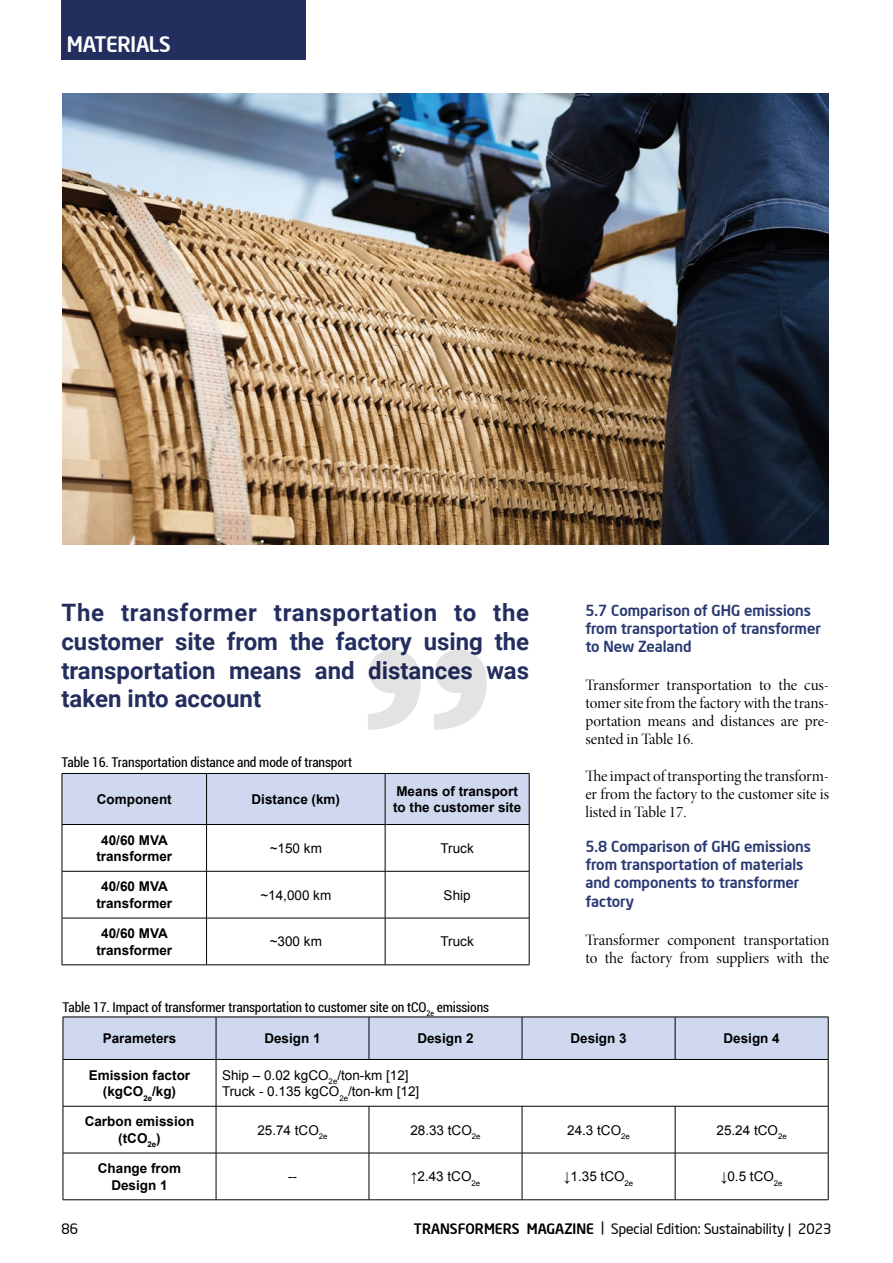
<style>
.page{position:relative;width:893px;height:1263px;background:#fff}
.page>*{position:absolute;margin:0;border:0;box-sizing:border-box;transform-origin:0 0}
.t1{font:700 24px/28.8px "Roboto";color:#232e5f;text-align:justify}
.t2{font:500 21px "Neo Sans Intel";letter-spacing:-.015em;color:#fff}
.t3{font:15.9px/18.1px "Minion Pro Disp";letter-spacing:-.005em;color:#000;text-align:justify}
.t4{font:500 15px/18.1px "Neo Sans Intel";color:#283872}
.t5{font:14.25px "Neo Sans Intel";color:#000}
.t6{font:700 13.5px/16.5px "Arial";color:#000;text-align:center}
.t7{font:13.5px/16.5px "Arial";color:#000}
.t8{font:condensed 13.5px "Roboto";letter-spacing:-.01em;color:#000}
.s1{font-weight:500}
</style>
<div class="page">
<img style="left:63px;top:94px;width:765px;height:450px">
<div style="left:64px;top:1018px;width:764px;height:41px;background:#cfd8ee"></div>
<svg style="left:64px;top:1060px;width:764px;height:139px"></svg>
<hr style="left:216px;top:1017px;width:1px;height:42px;background:#000">
<hr style="left:369px;top:1017px;width:1px;height:42px;background:#000">
<hr style="left:522px;top:1017px;width:1px;height:42px;background:#000">
<hr style="left:675px;top:1017px;width:1px;height:42px;background:#000">
<hr style="left:828px;top:1017px;width:1px;height:42px;background:#000">
<hr style="left:216px;top:1060px;width:1px;height:46px;background:#000">
<hr style="left:828px;top:1060px;width:1px;height:46px;background:#000">
<hr style="left:216px;top:1106px;width:1px;height:47px;background:#000">
<hr style="left:369px;top:1106px;width:1px;height:47px;background:#000">
<hr style="left:522px;top:1106px;width:1px;height:47px;background:#000">
<hr style="left:675px;top:1106px;width:1px;height:47px;background:#000">
<hr style="left:828px;top:1106px;width:1px;height:47px;background:#000">
<hr style="left:216px;top:1153px;width:1px;height:46px;background:#000">
<hr style="left:369px;top:1153px;width:1px;height:46px;background:#000">
<hr style="left:522px;top:1153px;width:1px;height:46px;background:#000">
<hr style="left:675px;top:1153px;width:1px;height:46px;background:#000">
<hr style="left:828px;top:1153px;width:1px;height:46px;background:#000">
<hr style="left:63px;top:1017px;width:153px;height:1px;background:#000">
<hr style="left:216px;top:1017px;width:153px;height:1px;background:#000">
<hr style="left:369px;top:1017px;width:153px;height:1px;background:#000">
<hr style="left:522px;top:1017px;width:153px;height:1px;background:#000">
<hr style="left:675px;top:1017px;width:153px;height:1px;background:#000">
<hr style="left:63px;top:1059px;width:153px;height:1px;background:#000">
<hr style="left:216px;top:1059px;width:153px;height:1px;background:#000">
<hr style="left:369px;top:1059px;width:153px;height:1px;background:#000">
<hr style="left:522px;top:1059px;width:153px;height:1px;background:#000">
<hr style="left:675px;top:1059px;width:153px;height:1px;background:#000">
<hr style="left:63px;top:1106px;width:153px;height:1px;background:#000">
<hr style="left:216px;top:1106px;width:153px;height:1px;background:#000">
<hr style="left:369px;top:1106px;width:153px;height:1px;background:#000">
<hr style="left:522px;top:1106px;width:153px;height:1px;background:#000">
<hr style="left:675px;top:1106px;width:153px;height:1px;background:#000">
<hr style="left:63px;top:1153px;width:153px;height:1px;background:#000">
<hr style="left:216px;top:1153px;width:153px;height:1px;background:#000">
<hr style="left:369px;top:1153px;width:153px;height:1px;background:#000">
<hr style="left:522px;top:1153px;width:153px;height:1px;background:#000">
<hr style="left:675px;top:1153px;width:153px;height:1px;background:#000">
<hr style="left:63px;top:1199px;width:153px;height:1px;background:#000">
<hr style="left:216px;top:1199px;width:153px;height:1px;background:#000">
<hr style="left:369px;top:1199px;width:153px;height:1px;background:#000">
<hr style="left:522px;top:1199px;width:153px;height:1px;background:#000">
<hr style="left:675px;top:1199px;width:153px;height:1px;background:#000">
<hr style="left:63px;top:1017px;width:1px;height:42px;background:#000">
<hr style="left:63px;top:1060px;width:1px;height:46px;background:#000">
<hr style="left:63px;top:1106px;width:1px;height:47px;background:#000">
<hr style="left:63px;top:1153px;width:1px;height:46px;background:#000">
<div style="left:63px;top:774px;width:466px;height:50px;background:#cfd8ee"></div>
<svg style="left:63px;top:825px;width:466px;height:139px"></svg>
<hr style="left:206px;top:774px;width:1px;height:50px;background:#000">
<hr style="left:385px;top:774px;width:1px;height:50px;background:#000">
<hr style="left:529px;top:774px;width:1px;height:50px;background:#000">
<hr style="left:206px;top:825px;width:1px;height:46px;background:#000">
<hr style="left:385px;top:825px;width:1px;height:46px;background:#000">
<hr style="left:529px;top:825px;width:1px;height:46px;background:#000">
<hr style="left:206px;top:871px;width:1px;height:47px;background:#000">
<hr style="left:385px;top:871px;width:1px;height:47px;background:#000">
<hr style="left:529px;top:871px;width:1px;height:47px;background:#000">
<hr style="left:206px;top:918px;width:1px;height:47px;background:#000">
<hr style="left:385px;top:918px;width:1px;height:47px;background:#000">
<hr style="left:529px;top:918px;width:1px;height:47px;background:#000">
<hr style="left:62px;top:773px;width:145px;height:1px;background:#000">
<hr style="left:207px;top:773px;width:178px;height:1px;background:#000">
<hr style="left:385px;top:773px;width:144px;height:1px;background:#000">
<hr style="left:62px;top:824px;width:145px;height:1px;background:#000">
<hr style="left:207px;top:824px;width:178px;height:1px;background:#000">
<hr style="left:385px;top:824px;width:144px;height:1px;background:#000">
<hr style="left:62px;top:871px;width:145px;height:1px;background:#000">
<hr style="left:207px;top:871px;width:178px;height:1px;background:#000">
<hr style="left:385px;top:871px;width:144px;height:1px;background:#000">
<hr style="left:62px;top:918px;width:145px;height:1px;background:#000">
<hr style="left:207px;top:918px;width:178px;height:1px;background:#000">
<hr style="left:385px;top:918px;width:144px;height:1px;background:#000">
<hr style="left:62px;top:964px;width:145px;height:1px;background:#000">
<hr style="left:207px;top:964px;width:178px;height:1px;background:#000">
<hr style="left:385px;top:964px;width:144px;height:1px;background:#000">
<hr style="left:62px;top:774px;width:1px;height:50px;background:#000">
<hr style="left:62px;top:825px;width:1px;height:46px;background:#000">
<hr style="left:62px;top:871px;width:1px;height:47px;background:#000">
<hr style="left:62px;top:918px;width:1px;height:47px;background:#000">
<svg style="left:368px;top:650px;width:119px;height:80px"></svg>
<div style="left:62px;top:0;width:244px;height:60px;background:#232e5f"></div>
<h2 class="t2" style="left:67px;top:31px;width:106px">MATERIALS</h2>
<h1 class="t1" style="left:61px;top:597px;width:469px">The transformer transportation to the customer site from the factory using the transportation means and distances was taken into account</h1>
<p class="t8" style="left:61px;top:753px;width:292px">Table 16. Transportation distance and mode of transport</p>
<p class="t6" style="left:97px;top:791px;width:76px">Component</p>
<p class="t6" style="left:252px;top:791px;width:90px">Distance (km)</p>
<p class="t6" style="left:393px;top:783px;width:130px;text-align:left">Means of transport to the customer site</p>
<p class="t6" style="left:96px;top:832px;width:77px">40/60 MVA transformer</p>
<p class="t7" style="left:270px;top:840px;width:54px">~150 km</p>
<p class="t7" style="left:441px;top:840px;width:35px">Truck</p>
<p class="t6" style="left:96px;top:879px;width:77px">40/60 MVA transformer</p>
<p class="t7" style="left:260px;top:887px;width:72px">~14,000 km</p>
<p class="t7" style="left:444px;top:887px;width:29px">Ship</p>
<p class="t6" style="left:96px;top:925px;width:77px">40/60 MVA transformer</p>
<p class="t7" style="left:270px;top:933px;width:54px">~300 km</p>
<p class="t7" style="left:441px;top:933px;width:35px">Truck</p>
<p class="t4" style="left:585px;top:600px;width:237px">5.7 Comparison of GHG emissions from transportation of transformer to New Zealand</p>
<p class="t3" style="left:585px;top:676px;width:245px">Transformer transportation to the cus&shy;tomer site from the factory with the trans&shy;portation means and distances are pre&shy;sented in Table 16.</p>
<p class="t3" style="left:585px;top:767px;width:245px">The impact of transporting the transform&shy;er from the factory to the customer site is listed in Table 17.</p>
<p class="t4" style="left:585px;top:837px;width:227px">5.8 Comparison of GHG emissions from transportation of materials and components to transformer factory</p>
<p class="t3" style="left:585px;top:931px;width:245px">Transformer component transportation to the factory from suppliers with the</p>
<p class="t8" style="left:62px;top:998px;width:428px">Table 17. Impact of transformer transportation to customer site on tCO<sub>2e</sub> emissions</p>
<p class="t6" style="left:103px;top:1030px;width:75px">Parameters</p>
<p class="t6" style="left:264px;top:1030px;width:58px">Design 1</p>
<p class="t6" style="left:417px;top:1030px;width:58px">Design 2</p>
<p class="t6" style="left:570px;top:1030px;width:58px">Design 3</p>
<p class="t6" style="left:723px;top:1030px;width:58px">Design 4</p>
<p class="t6" style="left:89px;top:1067px;width:103px">Emission factor (kgCO<sub>2e</sub>/kg)</p>
<p class="t7" style="left:222px;top:1067px;width:199px">Ship – 0.02 kgCO<sub>2e</sub>/ton-km [12]<br>Truck - 0.135 kgCO<sub>2e</sub>/ton-km [12]</p>
<p class="t6" style="left:85px;top:1114px;width:111px">Carbon emission (tCO<sub>2e</sub>)</p>
<p class="t7" style="left:257px;top:1122px;width:72px">25.74 tCO<sub>2e</sub></p>
<p class="t7" style="left:410px;top:1122px;width:72px">28.33 tCO<sub>2e</sub></p>
<p class="t7" style="left:567px;top:1122px;width:64px">24.3 tCO<sub>2e</sub></p>
<p class="t7" style="left:716px;top:1122px;width:72px">25.24 tCO<sub>2e</sub></p>
<p class="t6" style="left:98px;top:1160px;width:85px">Change from<br>Design 1</p>
<p class="t7" style="left:288px;top:1168px;width:10px">--</p>
<p class="t7" style="left:411px;top:1168px;width:71px">↑2.43 tCO<sub>2e</sub></p>
<p class="t7" style="left:564px;top:1168px;width:71px">↓1.35 tCO<sub>2e</sub></p>
<p class="t7" style="left:721px;top:1168px;width:64px">↓0.5 tCO<sub>2e</sub></p>
<p class="t5" style="left:61px;top:1220px;width:18px">86</p>
<p class="t5" style="left:414px;top:1220px;width:419px"><span class="s1">TRANSFORMERS MAGAZINE</span> | Special Edition: Sustainability | 2023</p>
</div>
